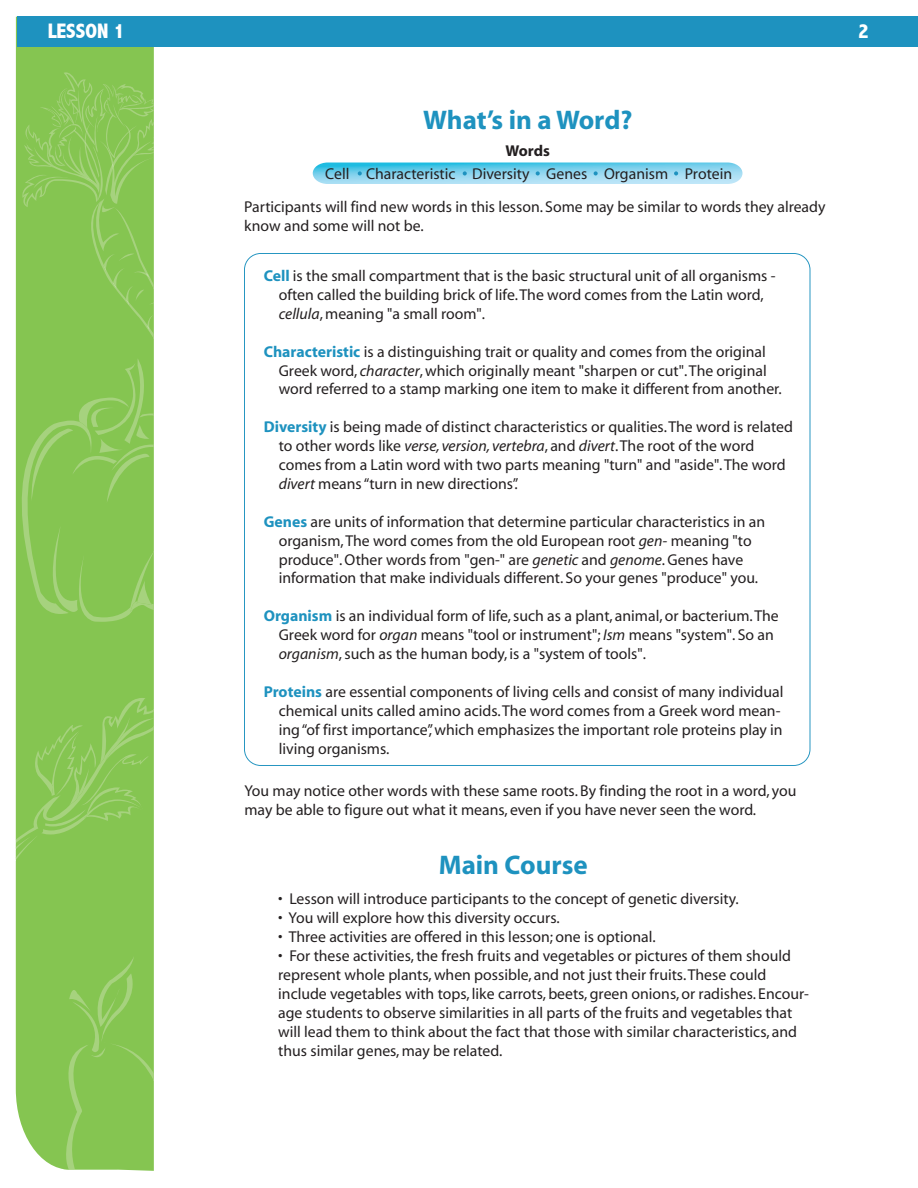
<style>
.page{position:relative;width:918px;height:1188px;background:#fff}
.page>*{position:absolute;margin:0;border:0;box-sizing:border-box;transform-origin:0 0}
.t1{font:700 27px "Myriad";color:#1e92bf}
.t2{font:800 condensed 21px "Abadi";color:#fff}
.t3{font:15.75px/18.9px "Myriad";color:#231f20}
.t4{font:700 15.75px "Myriad";letter-spacing:-.005em;color:#231f20}
.s1{font-weight:700;color:#1e92bf}
.s2{font-style:italic}
</style>
<div class="page">
<svg style="left:313px;top:163px;width:429px;height:21px;background:#87d4ee"></svg>
<div style="left:16px;top:17px;width:138px;height:1148px;background:#85c551"></div>
<svg style="left:15px;top:698px;width:139px;height:189px;background:#89c657"></svg>
<svg style="left:15px;top:72px;width:139px;height:550px;background:#89c657"></svg>
<svg style="left:51px;top:956px;width:103px;height:215px;background:#88c655"></svg>
<div style="left:17px;top:16px;width:900px;height:30px;background:#1e92bf"></div>
<svg style="left:244px;top:253px;width:566px;height:513px"></svg>
<h2 class="t2" style="left:48px;top:19px;width:78px">LESSON 1</h2>
<h2 class="t2" style="left:858px;top:19px;width:12px">2</h2>
<h1 class="t1" style="left:423px;top:106px;width:211px">What’s in a Word?</h1>
<p class="t4" style="left:506px;top:143px;width:46px">Words</p>
<p class="t3" style="left:325px;top:165px;width:408px">Cell Characteristic Diversity Genes Organism Protein</p>
<p class="t3" style="left:244px;top:198px;width:583px">Participants will find new words in this lesson. Some may be similar to words they already know and some will not be.</p>
<p class="t3" style="left:279px;top:267px;width:498px;text-indent:-15px"><span class="s1">Cell</span> is the small compartment that is the basic structural unit of all organisms - often called the building brick of life. The word comes from the Latin word, <span class="s2">cellula</span>, meaning "a small room".</p>
<p class="t3" style="left:279px;top:343px;width:505px;text-indent:-15px"><span class="s1">Characteristic</span> is a distinguishing trait or quality and comes from the original<br>Greek word, <span class="s2">character</span>, which originally meant "sharpen or cut". The original word referred to a stamp marking one item to make it different from another.</p>
<p class="t3" style="left:279px;top:418px;width:516px;text-indent:-15px"><span class="s1">Diversity</span> is being made of distinct characteristics or qualities. The word is related to other words like <span class="s2">verse, version, vertebra</span>, and <span class="s2">divert</span>. The root of the word comes from a Latin word with two parts meaning "turn" and "aside". The word <span class="s2">divert</span> means “turn in new directions”.</p>
<p class="t3" style="left:264px;top:513px;width:503px;text-align:center"><span class="s1">Genes</span> are units of information that determine particular characteristics in an organism, The word comes from the old European root <span class="s2">gen-</span> meaning "to produce". Other words from "gen-" are <span class="s2">genetic</span> and <span class="s2">genome</span>. Genes have information that make individuals different. So your genes "produce" you.</p>
<p class="t3" style="left:279px;top:607px;width:501px;text-indent:-15px"><span class="s1">Organism</span> is an individual form of life, such as a plant, animal, or bacterium. The<br>Greek word for <span class="s2">organ</span> means "tool or instrument"; <span class="s2">Ism</span> means "system". So an <span class="s2">organism</span>, such as the human body, is a "system of tools".</p>
<p class="t3" style="left:279px;top:683px;width:506px;text-indent:-15px"><span class="s1">Proteins</span> are essential components of living cells and consist of many individual chemical units called amino acids. The word comes from a Greek word mean&shy;ing “of first importance”, which emphasizes the important role proteins play in living organisms.</p>
<p class="t3" style="left:244px;top:782px;width:554px">You may notice other words with these same roots. By finding the root in a word, you may be able to figure out what it means, even if you have never seen the word.</p>
<h1 class="t1" style="left:439px;top:851px;width:150px">Main Course</h1>
<p class="t3" style="left:278px;top:890px;width:462px">• Lesson will introduce participants to the concept of genetic diversity.</p>
<p class="t3" style="left:278px;top:909px;width:283px">• You will explore how this diversity occurs.</p>
<p class="t3" style="left:278px;top:928px;width:379px">• Three activities are offered in this lesson; one is optional.</p>
<p class="t3" style="left:278px;top:947px;width:532px">• For these activities, the fresh fruits and vegetables or pictures of them should represent whole plants, when possible, and not just their fruits. These could include vegetables with tops, like carrots, beets, green onions, or radishes. Encour&shy;age students to observe similarities in all parts of the fruits and vegetables that will lead them to think about the fact that those with similar characteristics, and thus similar genes, may be related.</p>
</div>
